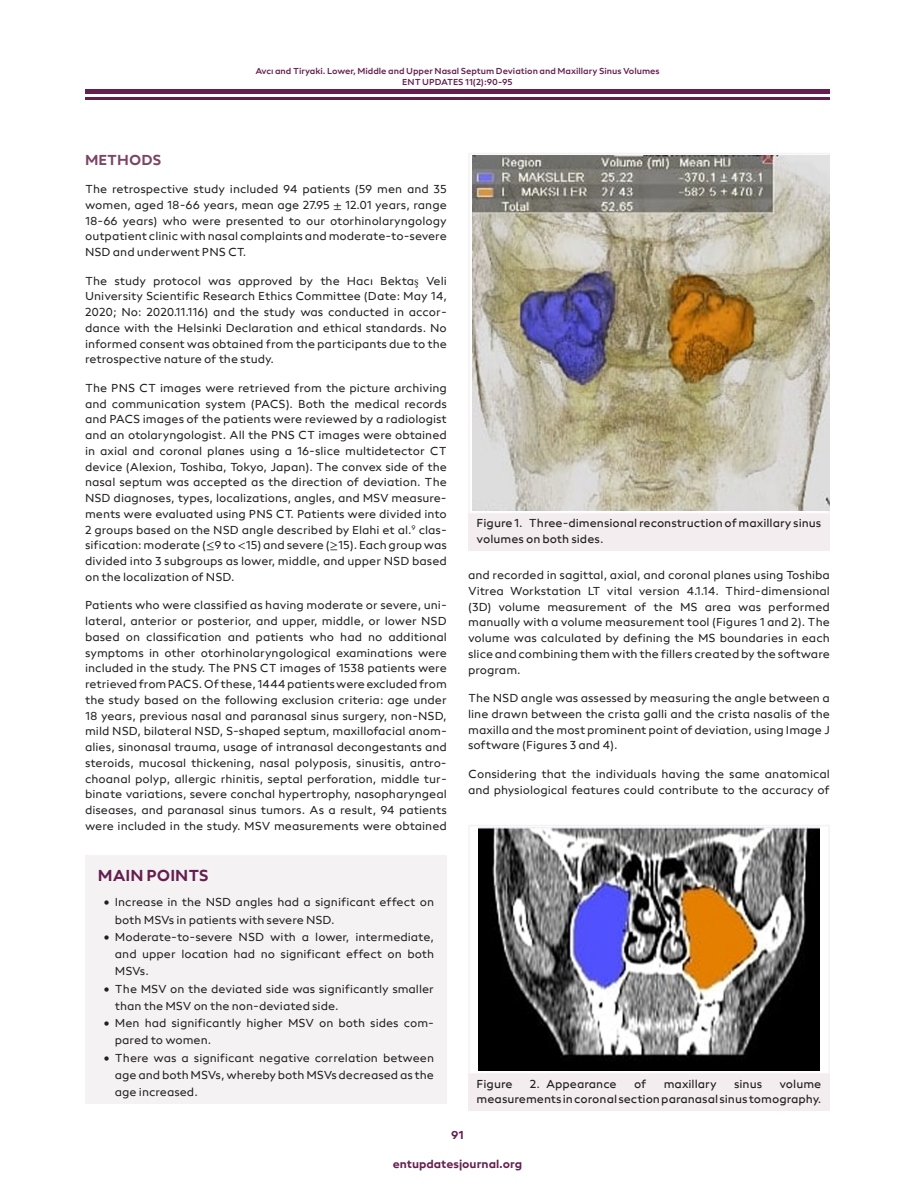
<style>
.page{position:relative;width:915px;height:1191px;background:#fff}
.page>*{position:absolute;margin:0;border:0;box-sizing:border-box;transform-origin:0 0}
.t1{font:16.5px "neue Radial A Bold";color:#651f4f}
.t2{font:15px "neue Radial A Bold";color:#7b4566}
.t3{font:12px/15.8px "neue Radial A Regular";color:#231f20;text-align:justify}
.t4{font:12px/15.8px "neue Radial A Book";color:#231f20}
.t5{font:12px "neue Radial A Bold";color:#651f4f}
.t6{font:9px "neue Radial A Medium";color:#651f4f}
.s1{font-family:"STIX General"}
</style>
<div class="page">
<hr style="left:85px;top:89px;width:744px;height:4px;background:#651f4f">
<hr style="left:85px;top:98px;width:744px;height:2px;background:#651f4f">
<div style="left:85px;top:855px;width:361px;height:34px;background:#f5f2f3"></div>
<div style="left:85px;top:888px;width:361px;height:43px;background:#f5f2f3"></div>
<div style="left:85px;top:922px;width:361px;height:60px;background:#f5f2f3"></div>
<div style="left:85px;top:974px;width:361px;height:43px;background:#f5f2f3"></div>
<div style="left:85px;top:1009px;width:361px;height:42px;background:#f5f2f3"></div>
<div style="left:85px;top:1043px;width:361px;height:60px;background:#f5f2f3"></div>
<div style="left:468px;top:153px;width:361px;height:361px;border:2px solid #f5f2f3"></div>
<div style="left:468px;top:514px;width:361px;height:36px;background:#f3edef"></div>
<img style="left:472px;top:156px;width:357px;height:355px">
<div style="left:468px;top:825px;width:361px;height:249px;border:2px solid #f5f2f3"></div>
<div style="left:468px;top:1074px;width:361px;height:36px;background:#f3edef"></div>
<img style="left:478px;top:828px;width:340px;height:243px">
<p class="t6" style="left:255px;top:66px;width:405px">Avcı and Tiryaki. Lower, Middle and Upper Nasal Septum Deviation and Maxillary Sinus Volumes</p>
<p class="t6" style="left:402px;top:77px;width:112px">ENT UPDATES 11(2):90-95</p>
<p class="t2" style="left:85px;top:150px;width:78px">METHODS</p>
<p class="t3" style="left:85px;top:181px;width:363px">The retrospective study included 94 patients (59 men and 35 women, aged 18-66 years, mean age 27.95 <span class="s1">±</span> 12.01 years, range 18-66 years) who were presented to our otorhinolaryngology outpatient clinic with nasal complaints and moderate-to-severe NSD and underwent PNS CT.</p>
<p class="t3" style="left:85px;top:272px;width:363px">The study protocol was approved by the Hacı Bekta<span class="s1">ş</span> Veli University Scientific Research Ethics Committee (Date: May 14, 2020; No: 2020.11.116) and the study was conducted in accor&shy;dance with the Helsinki Declaration and ethical standards. No informed consent was obtained from the participants due to the retrospective nature of the study.</p>
<p class="t3" style="left:85px;top:380px;width:363px">The PNS CT images were retrieved from the picture archiving and communication system (PACS). Both the medical records and PACS images of the patients were reviewed by a radiologist and an otolaryngologist. All the PNS CT images were obtained in axial and coronal planes using a 16-slice multidetector CT device (Alexion, Toshiba, Tokyo, Japan). The convex side of the nasal septum was accepted as the direction of deviation. The NSD diagnoses, types, localizations, angles, and MSV measure&shy;ments were evaluated using PNS CT. Patients were divided into 2 groups based on the NSD angle described by Elahi et al.<sup>9</sup> clas&shy;sification: moderate (<span class="s1">≤</span>9 to <span class="s1">&lt;</span>15) and severe (<span class="s1">≥</span>15). Each group was divided into 3 subgroups as lower, middle, and upper NSD based on the localization of NSD.</p>
<p class="t3" style="left:85px;top:597px;width:363px">Patients who were classified as having moderate or severe, uni&shy;lateral, anterior or posterior, and upper, middle, or lower NSD based on classification and patients who had no additional symptoms in other otorhinolaryngological examinations were included in the study. The PNS CT images of 1538 patients were retrieved from PACS. Of these, 1444 patients were excluded from the study based on the following exclusion criteria: age under 18 years, previous nasal and paranasal sinus surgery, non-NSD, mild NSD, bilateral NSD, S-shaped septum, maxillofacial anom&shy;alies, sinonasal trauma, usage of intranasal decongestants and steroids, mucosal thickening, nasal polyposis, sinusitis, antro&shy;choanal polyp, allergic rhinitis, septal perforation, middle tur&shy;binate variations, severe conchal hypertrophy, nasopharyngeal diseases, and paranasal sinus tumors. As a result, 94 patients were included in the study. MSV measurements were obtained</p>
<h1 class="t1" style="left:98px;top:865px;width:112px">MAIN POINTS</h1>
<p class="t3" style="left:115px;top:893px;width:320px;line-height:17.2px;text-indent:-13px">• Increase in the NSD angles had a significant effect on both MSVs in patients with severe NSD.</p>
<p class="t3" style="left:115px;top:928px;width:320px;line-height:17.2px;text-indent:-13px">• Moderate-to-severe NSD with a lower, intermediate, and upper location had no significant effect on both MSVs.</p>
<p class="t3" style="left:115px;top:979px;width:320px;line-height:17.2px;text-indent:-13px">• The MSV on the deviated side was significantly smaller than the MSV on the non-deviated side.</p>
<p class="t3" style="left:115px;top:1014px;width:320px;line-height:17.2px;text-indent:-13px">• Men had significantly higher MSV on both sides com&shy;pared to women.</p>
<p class="t3" style="left:115px;top:1048px;width:320px;line-height:17.2px;text-indent:-13px">• There was a significant negative correlation between age and both MSVs, whereby both MSVs decreased as the age increased.</p>
<p class="t4" style="left:476px;top:515px;width:346px">Figure 1. Three-dimensional reconstruction of maxillary sinus volumes on both sides.</p>
<p class="t3" style="left:468px;top:567px;width:363px">and recorded in sagittal, axial, and coronal planes using Toshiba Vitrea Workstation LT vital version 4.1.14. Third-dimensional (3D) volume measurement of the MS area was performed manually with a volume measurement tool (Figures 1 and 2). The volume was calculated by defining the MS boundaries in each slice and combining them with the fillers created by the software program.</p>
<p class="t3" style="left:468px;top:690px;width:363px">The NSD angle was assessed by measuring the angle between a line drawn between the crista galli and the crista nasalis of the maxilla and the most prominent point of deviation, using Image J software (Figures 3 and 4).</p>
<p class="t3" style="left:468px;top:766px;width:363px">Considering that the individuals having the same anatomical and physiological features could contribute to the accuracy of</p>
<p class="t4" style="left:476px;top:1075px;width:37px">Figure</p>
<p class="t4" style="left:529px;top:1075px;width:88px">2. Appearance</p>
<p class="t4" style="left:634px;top:1075px;width:14px">of</p>
<p class="t4" style="left:663px;top:1075px;width:54px">maxillary</p>
<p class="t4" style="left:733px;top:1075px;width:30px">sinus</p>
<p class="t4" style="left:476px;top:1075px;width:346px;text-align:right">volume<br>measurements in coronal section paranasal sinus tomography.</p>
<p class="t5" style="left:451px;top:1127px;width:14px">91</p>
<p class="t5" style="left:392px;top:1156px;width:131px">entupdatesjournal.org</p>
</div>
